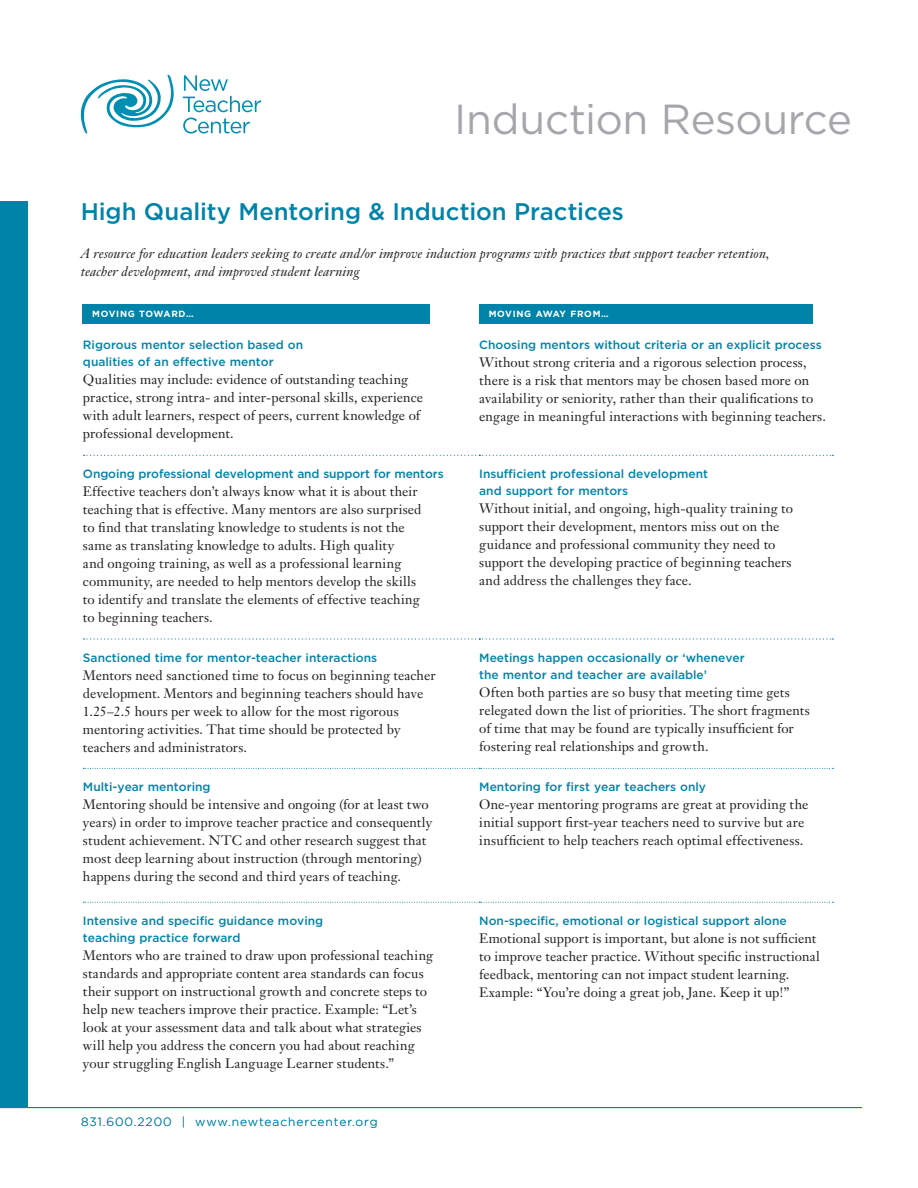
<style>
.page{position:relative;width:918px;height:1188px;background:#fff}
.page>*{position:absolute;margin:0;border:0;box-sizing:border-box;transform-origin:0 0}
.t1{font:42px "Gotham";letter-spacing:-.01em;color:#a7a5aa}
.t2{font:500 24px "Gotham";color:#0083a9}
.t3{font:13.5px/18px "Janson Text";letter-spacing:.01em;color:#231f20}
.t4{font:italic 13.5px/18px "Janson Text";letter-spacing:.015em;color:#231f20}
.t5{font:500 12px/16.5px "Gotham";color:#0083a9}
.t6{font:300 12px "Gotham";letter-spacing:.08em;color:#0083a9}
.t7{font:700 9px "Gotham";letter-spacing:.08em;color:#fff}
</style>
<div class="page">
<svg style="left:81px;top:74px;width:93px;height:60px"></svg>
<svg style="left:183px;top:75px;width:78px;height:37px"></svg>
<svg style="left:183px;top:118px;width:67px;height:16px"></svg>
<div style="left:0;top:201px;width:28px;height:907px;background:#0083a9"></div>
<hr style="left:0;top:1107px;width:862px;height:1px;background:#0083a9">
<div style="left:82px;top:304px;width:348px;height:20px;background:#0083a9"></div>
<div style="left:479px;top:304px;width:333px;height:20px;background:#0083a9"></div>
<svg style="left:84px;top:455px;width:749px;height:1px"></svg>
<svg style="left:84px;top:638px;width:749px;height:2px"></svg>
<svg style="left:83px;top:768px;width:751px;height:1px"></svg>
<svg style="left:83px;top:902px;width:751px;height:1px"></svg>
<h1 class="t1" style="left:454px;top:103px;width:399px">Induction Resource</h1>
<h2 class="t2" style="left:81px;top:202px;width:545px">High Quality Mentoring &amp; Induction Practices</h2>
<p class="t4" style="left:81px;top:246px;width:691px">A resource for education leaders seeking to create and/or improve induction programs with practices that support teacher retention, teacher development, and improved student learning</p>
<p class="t7" style="left:92px;top:311px;width:103px">MOVING TOWARD…</p>
<p class="t7" style="left:489px;top:311px;width:122px">MOVING AWAY FROM…</p>
<p class="t5" style="left:83px;top:338px;width:222px">Rigorous mentor selection based on qualities of an effective mentor</p>
<p class="t3" style="left:83px;top:372px;width:342px">Qualities may include: evidence of outstanding teaching practice, strong intra- and inter-personal skills, experience with adult learners, respect of peers, current knowledge of professional development.</p>
<p class="t5" style="left:83px;top:467px;width:362px">Ongoing professional development and support for mentors</p>
<p class="t3" style="left:83px;top:484px;width:340px">Effective teachers don’t always know what it is about their teaching that is effective. Many mentors are also surprised to find that translating knowledge to students is not the same as translating knowledge to adults. High quality<br>and ongoing training, as well as a professional learning community, are needed to help mentors develop the skills to identify and translate the elements of effective teaching to beginning teachers.</p>
<p class="t5" style="left:83px;top:651px;width:296px">Sanctioned time for mentor-teacher interactions</p>
<p class="t3" style="left:83px;top:668px;width:354px">Mentors need sanctioned time to focus on beginning teacher development. Mentors and beginning teachers should have 1.25–2.5 hours per week to allow for the most rigorous mentoring activities. That time should be protected by teachers and administrators.</p>
<p class="t5" style="left:83px;top:780px;width:129px">Multi-year mentoring</p>
<p class="t3" style="left:83px;top:797px;width:351px">Mentoring should be intensive and ongoing (for at least two years) in order to improve teacher practice and consequently student achievement. NTC and other research suggest that most deep learning about instruction (through mentoring) happens during the second and third years of teaching.</p>
<p class="t5" style="left:83px;top:914px;width:242px">Intensive and specific guidance moving teaching practice forward</p>
<p class="t3" style="left:83px;top:947px;width:352px">Mentors who are trained to draw upon professional teaching standards and appropriate content area standards can focus their support on instructional growth and concrete steps to help new teachers improve their practice. Example: “Let’s look at your assessment data and talk about what strategies will help you address the concern you had about reaching your struggling English Language Learner students.”</p>
<p class="t6" style="left:81px;top:1115px;width:298px">831.600.2200 | www.newteachercenter.org</p>
<p class="t5" style="left:479px;top:338px;width:344px">Choosing mentors without criteria or an explicit process</p>
<p class="t3" style="left:479px;top:355px;width:348px">Without strong criteria and a rigorous selection process, there is a risk that mentors may be chosen based more on availability or seniority, rather than their qualifications to engage in meaningful interactions with beginning teachers.</p>
<p class="t5" style="left:479px;top:467px;width:230px">Insufficient professional development and support for mentors</p>
<p class="t3" style="left:479px;top:501px;width:315px">Without initial, and ongoing, high-quality training to support their development, mentors miss out on the guidance and professional community they need to support the developing practice of beginning teachers and address the challenges they face.</p>
<p class="t5" style="left:479px;top:651px;width:267px">Meetings happen occasionally or ‘whenever the mentor and teacher are available’</p>
<p class="t3" style="left:479px;top:684px;width:332px">Often both parties are so busy that meeting time gets relegated down the list of priorities. The short fragments of time that may be found are typically insufficient for fostering real relationships and growth.</p>
<p class="t5" style="left:479px;top:780px;width:228px">Mentoring for first year teachers only</p>
<p class="t3" style="left:479px;top:797px;width:331px">One-year mentoring programs are great at providing the initial support first-year teachers need to survive but are insufficient to help teachers reach optimal effectiveness.</p>
<p class="t5" style="left:479px;top:914px;width:309px">Non-specific, emotional or logistical support alone</p>
<p class="t3" style="left:479px;top:931px;width:342px">Emotional support is important, but alone is not sufficient to improve teacher practice. Without specific instructional feedback, mentoring can not impact student learning.<br>Example: “You’re doing a great job, Jane. Keep it up!”</p>
</div>
